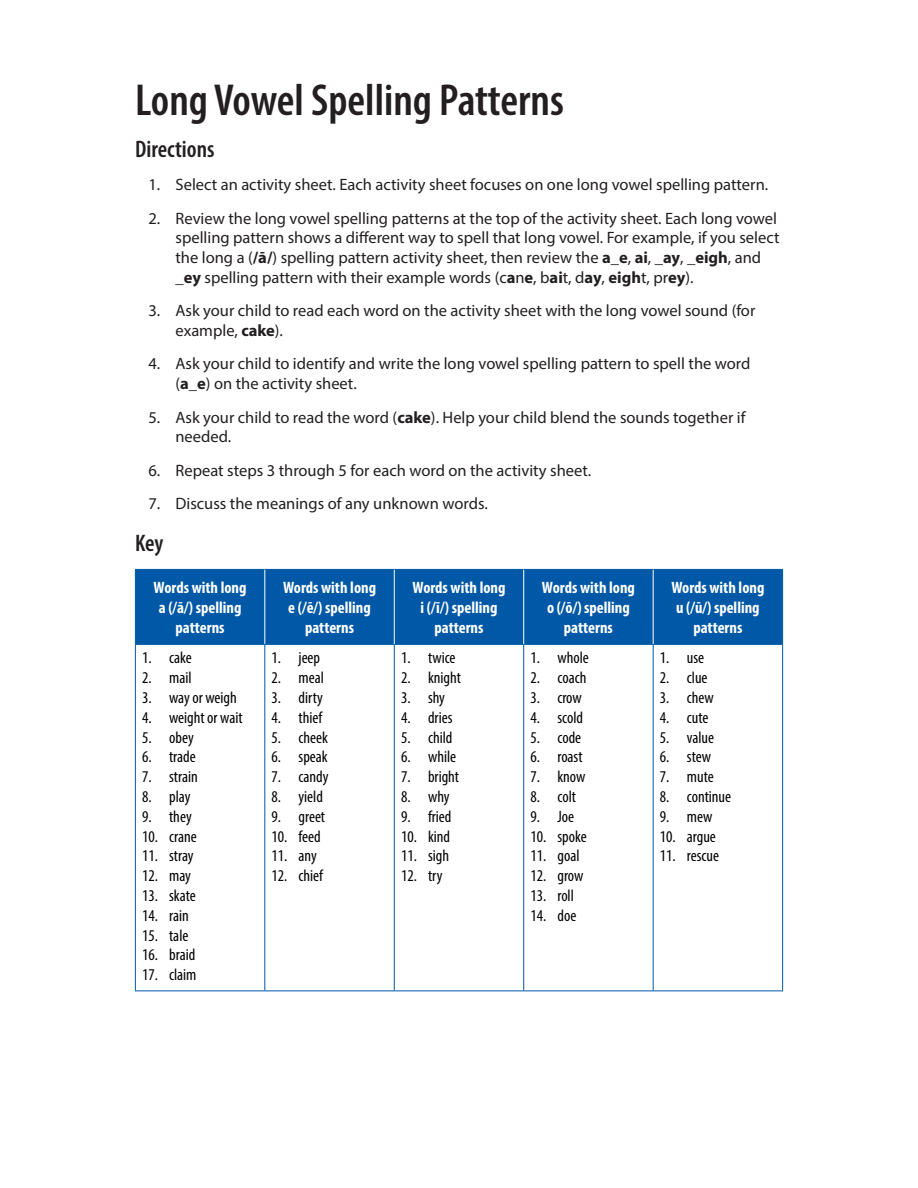
<style>
.page{position:relative;width:918px;height:1188px;background:#fff}
.page>*{position:absolute;margin:0;border:0;box-sizing:border-box;transform-origin:0 0}
.REL_Activity_Header{font:600 condensed 45px "Myriad Pro";color:#231f20}
.REL_Header_1{font:600 condensed 24px "Myriad Pro";color:#231f20}
.t1{font:16.5px/19.8px "Myriad Pro";color:#231f20}
.t2{font:condensed 16.5px "Myriad Pro";color:#000}
.REL_Table_Header{font:700 condensed 16.5px/19.8px "Myriad Pro";color:#fff;text-align:center}
.s1{font-weight:700}
</style>
<div class="page">
<div style="left:136px;top:570px;width:646px;height:74px;background:#0158a6"></div>
<hr style="left:135px;top:569px;width:130px;height:1px;background:#0158a6">
<hr style="left:135px;top:570px;width:1px;height:74px;background:#0158a6">
<hr style="left:265px;top:569px;width:129px;height:1px;background:#0158a6">
<hr style="left:653px;top:569px;width:130px;height:1px;background:#0158a6">
<hr style="left:782px;top:570px;width:1px;height:74px;background:#0158a6">
<hr style="left:264px;top:570px;width:1px;height:74px;background:#fff">
<hr style="left:135px;top:644px;width:130px;height:1px;background:#0158a6">
<hr style="left:135px;top:645px;width:1px;height:346px;background:#0158a6">
<hr style="left:265px;top:644px;width:129px;height:1px;background:#0158a6">
<hr style="left:264px;top:645px;width:1px;height:346px;background:#0158a6">
<hr style="left:394px;top:645px;width:1px;height:346px;background:#0158a6">
<hr style="left:523px;top:645px;width:1px;height:346px;background:#0158a6">
<hr style="left:653px;top:644px;width:130px;height:1px;background:#0158a6">
<hr style="left:653px;top:645px;width:1px;height:346px;background:#0158a6">
<hr style="left:782px;top:645px;width:1px;height:346px;background:#0158a6">
<hr style="left:135px;top:991px;width:130px;height:1px;background:#0158a6">
<hr style="left:265px;top:991px;width:129px;height:1px;background:#0158a6">
<hr style="left:394px;top:991px;width:130px;height:1px;background:#0158a6">
<hr style="left:524px;top:991px;width:129px;height:1px;background:#0158a6">
<hr style="left:653px;top:991px;width:130px;height:1px;background:#0158a6">
<hr style="left:394px;top:569px;width:130px;height:1px;background:#0158a6">
<hr style="left:394px;top:644px;width:130px;height:1px;background:#0158a6">
<hr style="left:394px;top:570px;width:1px;height:74px;background:#fff">
<hr style="left:524px;top:569px;width:129px;height:1px;background:#0158a6">
<hr style="left:524px;top:644px;width:129px;height:1px;background:#0158a6">
<hr style="left:523px;top:570px;width:1px;height:74px;background:#fff">
<hr style="left:653px;top:570px;width:1px;height:74px;background:#fff">
<p class="REL_Activity_Header" style="left:135px;top:72px;width:430px">Long Vowel Spelling Patterns</p>
<p class="REL_Header_1" style="left:135px;top:134px;width:81px">Directions</p>
<p class="t1" style="left:148px;top:175px;width:621px">1. Select an activity sheet. Each activity sheet focuses on one long vowel spelling pattern.</p>
<p class="t1" style="left:176px;top:208px;width:605px;text-indent:-27px">2. Review the long vowel spelling patterns at the top of the activity sheet. Each long vowel spelling pattern shows a different way to spell that long vowel. For example, if you select the long a (<span class="s1">/ā/</span>) spelling pattern activity sheet, then review the <span class="s1">a_e</span>, <span class="s1">ai</span>, <span class="s1">_ay</span>, <span class="s1">_eigh</span>, and <span class="s1">_ey</span> spelling pattern with their example words (c<span class="s1">a</span>n<span class="s1">e</span>, b<span class="s1">ai</span>t, d<span class="s1">ay</span>, <span class="s1">eigh</span>t, pr<span class="s1">ey</span>).</p>
<p class="t1" style="left:176px;top:301px;width:581px;text-indent:-27px">3. Ask your child to read each word on the activity sheet with the long vowel sound (for example, <span class="s1">cake</span>).</p>
<p class="t1" style="left:176px;top:354px;width:577px;text-indent:-27px">4. Ask your child to identify and write the long vowel spelling pattern to spell the word (<span class="s1">a_e</span>) on the activity sheet.</p>
<p class="t1" style="left:176px;top:407px;width:572px;text-indent:-27px">5. Ask your child to read the word (<span class="s1">cake</span>). Help your child blend the sounds together if needed.</p>
<p class="t1" style="left:148px;top:460px;width:444px">6. Repeat steps 3 through 5 for each word on the activity sheet.</p>
<p class="t1" style="left:148px;top:493px;width:341px">7. Discuss the meanings of any unknown words.</p>
<p class="REL_Header_1" style="left:135px;top:528px;width:30px">Key</p>
<p class="REL_Table_Header" style="left:154px;top:578px;width:94px">Words with long a (/ā/) spelling patterns</p>
<p class="REL_Table_Header" style="left:283px;top:578px;width:94px">Words with long e (/ē/) spelling patterns</p>
<p class="REL_Table_Header" style="left:413px;top:578px;width:94px">Words with long i (/ī/) spelling patterns</p>
<p class="REL_Table_Header" style="left:542px;top:578px;width:94px">Words with long o (/ō/) spelling patterns</p>
<p class="REL_Table_Header" style="left:671px;top:578px;width:94px">Words with long u (/ū/) spelling patterns</p>
<p class="t2" style="left:142px;top:648px;width:51px">1. cake</p>
<p class="t2" style="left:142px;top:668px;width:51px">2. mail</p>
<p class="t2" style="left:142px;top:688px;width:96px">3. way or weigh</p>
<p class="t2" style="left:142px;top:707px;width:102px">4. weight or wait</p>
<p class="t2" style="left:142px;top:727px;width:53px">5. obey</p>
<p class="t2" style="left:142px;top:747px;width:55px">6. trade</p>
<p class="t2" style="left:142px;top:767px;width:57px">7. strain</p>
<p class="t2" style="left:142px;top:787px;width:50px">8. play</p>
<p class="t2" style="left:142px;top:806px;width:51px">9. they</p>
<p class="t2" style="left:142px;top:826px;width:56px">10. crane</p>
<p class="t2" style="left:142px;top:846px;width:53px">11. stray</p>
<p class="t2" style="left:142px;top:866px;width:50px">12. may</p>
<p class="t2" style="left:142px;top:886px;width:55px">13. skate</p>
<p class="t2" style="left:142px;top:905px;width:48px">14. rain</p>
<p class="t2" style="left:142px;top:925px;width:48px">15. tale</p>
<p class="t2" style="left:142px;top:945px;width:55px">16. braid</p>
<p class="t2" style="left:142px;top:965px;width:56px">17. claim</p>
<p class="t2" style="left:530px;top:648px;width:60px">1. whole</p>
<p class="t2" style="left:530px;top:668px;width:57px">2. coach</p>
<p class="t2" style="left:530px;top:688px;width:53px">3. crow</p>
<p class="t2" style="left:530px;top:707px;width:54px">4. scold</p>
<p class="t2" style="left:530px;top:727px;width:52px">5. code</p>
<p class="t2" style="left:530px;top:747px;width:54px">6. roast</p>
<p class="t2" style="left:530px;top:767px;width:57px">7. know</p>
<p class="t2" style="left:530px;top:787px;width:47px">8. colt</p>
<p class="t2" style="left:530px;top:806px;width:45px">9. Joe</p>
<p class="t2" style="left:530px;top:826px;width:58px">10. spoke</p>
<p class="t2" style="left:530px;top:846px;width:51px">11. goal</p>
<p class="t2" style="left:530px;top:866px;width:54px">12. grow</p>
<p class="t2" style="left:530px;top:886px;width:45px">13. roll</p>
<p class="t2" style="left:530px;top:905px;width:47px">14. doe</p>
<p class="t2" style="left:272px;top:648px;width:50px">1. jeep</p>
<p class="t2" style="left:272px;top:668px;width:54px">2. meal</p>
<p class="t2" style="left:272px;top:688px;width:53px">3. dirty</p>
<p class="t2" style="left:272px;top:707px;width:52px">4. thief</p>
<p class="t2" style="left:272px;top:727px;width:58px">5. cheek</p>
<p class="t2" style="left:272px;top:747px;width:58px">6. speak</p>
<p class="t2" style="left:272px;top:767px;width:59px">7. candy</p>
<p class="t2" style="left:272px;top:787px;width:53px">8. yield</p>
<p class="t2" style="left:272px;top:806px;width:55px">9. greet</p>
<p class="t2" style="left:272px;top:826px;width:51px">10. feed</p>
<p class="t2" style="left:272px;top:846px;width:47px">11. any</p>
<p class="t2" style="left:272px;top:866px;width:53px">12. chief</p>
<p class="t2" style="left:401px;top:648px;width:56px">1. twice</p>
<p class="t2" style="left:401px;top:668px;width:61px">2. knight</p>
<p class="t2" style="left:401px;top:688px;width:46px">3. shy</p>
<p class="t2" style="left:401px;top:707px;width:53px">4. dries</p>
<p class="t2" style="left:401px;top:727px;width:53px">5. child</p>
<p class="t2" style="left:401px;top:747px;width:57px">6. while</p>
<p class="t2" style="left:401px;top:767px;width:60px">7. bright</p>
<p class="t2" style="left:401px;top:787px;width:50px">8. why</p>
<p class="t2" style="left:401px;top:806px;width:52px">9. fried</p>
<p class="t2" style="left:401px;top:826px;width:51px">10. kind</p>
<p class="t2" style="left:401px;top:846px;width:50px">11. sigh</p>
<p class="t2" style="left:401px;top:866px;width:43px">12. try</p>
<p class="t2" style="left:660px;top:648px;width:46px">1. use</p>
<p class="t2" style="left:660px;top:668px;width:49px">2. clue</p>
<p class="t2" style="left:660px;top:688px;width:55px">3. chew</p>
<p class="t2" style="left:660px;top:707px;width:50px">4. cute</p>
<p class="t2" style="left:660px;top:727px;width:56px">5. value</p>
<p class="t2" style="left:660px;top:747px;width:53px">6. stew</p>
<p class="t2" style="left:660px;top:767px;width:55px">7. mute</p>
<p class="t2" style="left:660px;top:787px;width:73px">8. continue</p>
<p class="t2" style="left:660px;top:806px;width:54px">9. mew</p>
<p class="t2" style="left:660px;top:826px;width:58px">10. argue</p>
<p class="t2" style="left:660px;top:846px;width:61px">11. rescue</p>
</div>
